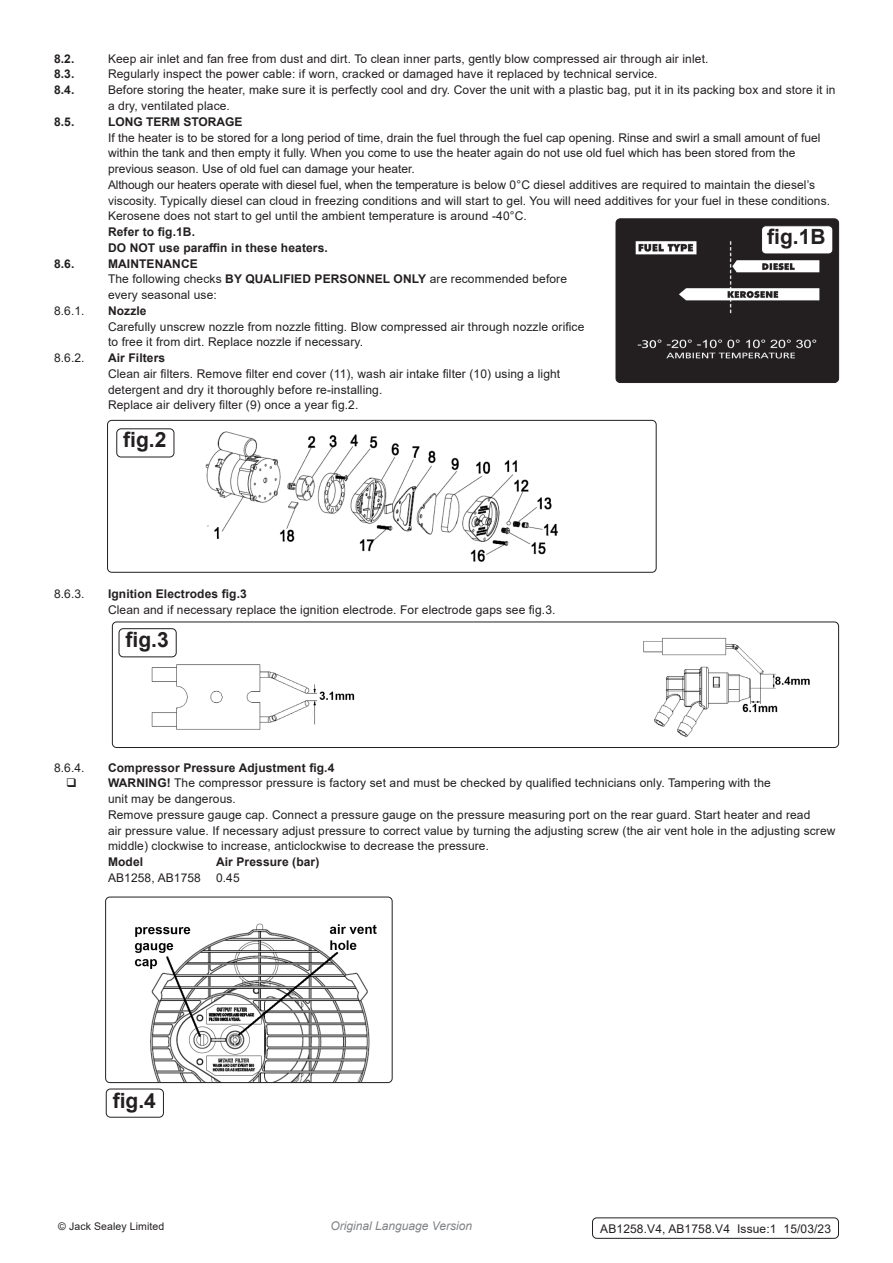
<style>
.page{position:relative;width:893px;height:1263px;background:#fff}
.page>*{position:absolute;margin:0;border:0;box-sizing:border-box;transform-origin:0 0}
.t1{font:700 21px "Arial";color:#231f20}
.Body{font:12px/15.8px "Arial";letter-spacing:.01em;color:#231f20}
.Body-2{font:700 12px "Arial";letter-spacing:.01em;color:#231f20}
.Body__Footer{font:12px "Arial";letter-spacing:.01em;color:#231f20}
.t2{font:italic 12px "Arial";color:#808285}
.Body__Justified__7pt{font:10.5px "Arial";letter-spacing:.01em;color:#231f20}
.s1{font-weight:700}
</style>
<div class="page">
<img style="left:616px;top:219px;width:221px;height:163px">
<div style="left:616px;top:218px;width:223px;height:165px;border:1px solid #231f20;border-radius:4px"></div>
<img style="left:205px;top:431px;width:353px;height:131px">
<div style="left:107px;top:420px;width:550px;height:153px;border:1px solid #231f20;border-radius:4px"></div>
<img style="left:139px;top:637px;width:671px;height:100px">
<div style="left:112px;top:622px;width:727px;height:126px;border:1px solid #231f20;border-radius:4px"></div>
<img style="left:134px;top:923px;width:257px;height:158px">
<div style="left:105px;top:897px;width:288px;height:186px;border:1px solid #231f20;border-radius:4px"></div>
<div style="left:106px;top:1089px;width:58px;height:28px;border:1px solid #231f20;border-radius:4px"></div>
<div style="left:119px;top:629px;width:57px;height:28px;background:#fff;border-radius:4px"></div>
<div style="left:119px;top:628px;width:58px;height:29px;border:1px solid #231f20;border-radius:4px"></div>
<div style="left:116px;top:428px;width:58px;height:29px;border:1px solid #231f20;border-radius:4px"></div>
<div style="left:761px;top:226px;width:72px;height:28px;background:#fff;border-radius:4px"></div>
<div style="left:761px;top:225px;width:72px;height:29px;border:1px solid #231f20;border-radius:4px"></div>
<div style="left:660px;top:315px;width:166px;height:21px;background:#231f20"></div>
<div style="left:592px;top:1217px;width:247px;height:22px;border:1px solid #231f20;border-radius:4px"></div>
<p class="Body-2" style="left:54px;top:50px;width:22px">8.2.</p>
<p class="Body" style="left:108px;top:51px;width:602px">Keep air inlet and fan free from dust and dirt. To clean inner parts, gently blow compressed air through air inlet.</p>
<p class="Body-2" style="left:54px;top:66px;width:22px">8.3.</p>
<p class="Body" style="left:108px;top:66px;width:551px">Regularly inspect the power cable: if worn, cracked or damaged have it replaced by technical service.</p>
<p class="Body-2" style="left:54px;top:82px;width:22px">8.4.</p>
<p class="Body" style="left:108px;top:82px;width:729px">Before storing the heater, make sure it is perfectly cool and dry. Cover the unit with a plastic bag, put it in its packing box and store it in a dry, ventilated place.</p>
<p class="Body-2" style="left:54px;top:113px;width:22px">8.5.</p>
<p class="Body-2" style="left:108px;top:113px;width:136px">LONG TERM STORAGE</p>
<p class="Body" style="left:108px;top:129px;width:714px">If the heater is to be stored for a long period of time, drain the fuel through the fuel cap opening. Rinse and swirl a small amount of fuel within the tank and then empty it fully. When you come to use the heater again do not use old fuel which has been stored from the previous season. Use of old fuel can damage your heater.</p>
<p class="Body" style="left:108px;top:177px;width:724px">Although our heaters operate with diesel fuel, when the temperature is below 0°C diesel additives are required to maintain the diesel’s viscosity. Typically diesel can cloud in freezing conditions and will start to gel. You will need additives for your fuel in these conditions.</p>
<p class="Body" style="left:108px;top:208px;width:420px">Kerosene does not start to gel until the ambient temperature is around -40°C.</p>
<p class="Body-2" style="left:108px;top:223px;width:89px">Refer to fig.1B.</p>
<p class="Body-2" style="left:108px;top:239px;width:221px">DO NOT use paraffin in these heaters.</p>
<p class="Body-2" style="left:54px;top:255px;width:22px">8.6.</p>
<p class="Body-2" style="left:108px;top:255px;width:91px">MAINTENANCE</p>
<p class="Body" style="left:108px;top:271px;width:460px">The following checks <span class="s1">BY QUALIFIED PERSONNEL ONLY</span> are recommended before</p>
<p class="Body" style="left:108px;top:287px;width:110px">every seasonal use:</p>
<p class="Body" style="left:54px;top:303px;width:32px">8.6.1.</p>
<p class="Body-2" style="left:108px;top:302px;width:40px">Nozzle</p>
<p class="Body" style="left:108px;top:318px;width:478px">Carefully unscrew nozzle from nozzle fitting. Blow compressed air through nozzle orifice</p>
<p class="Body" style="left:108px;top:334px;width:257px">to free it from dirt. Replace nozzle if necessary.</p>
<p class="Body" style="left:54px;top:350px;width:32px">8.6.2.</p>
<p class="Body-2" style="left:108px;top:349px;width:59px">Air Filters</p>
<p class="Body" style="left:108px;top:366px;width:454px">Clean air filters. Remove filter end cover (11), wash air intake filter (10) using a light</p>
<p class="Body" style="left:108px;top:381px;width:276px">detergent and dry it thoroughly before re-installing.</p>
<p class="Body" style="left:108px;top:397px;width:252px">Replace air delivery filter (9) once a year fig.2.</p>
<p class="t1" style="left:767px;top:222px;width:60px">fig.1B</p>
<p class="t1" style="left:123px;top:425px;width:45px">fig.2</p>
<p class="Body" style="left:54px;top:586px;width:32px">8.6.3.</p>
<p class="Body-2" style="left:108px;top:586px;width:140px">Ignition Electrodes fig.3</p>
<p class="Body" style="left:108px;top:602px;width:449px">Clean and if necessary replace the ignition electrode. For electrode gaps see fig.3.</p>
<p class="t1" style="left:126px;top:625px;width:45px">fig.3</p>
<p class="Body" style="left:54px;top:759px;width:32px">8.6.4.</p>
<p class="Body-2" style="left:108px;top:759px;width:228px">Compressor Pressure Adjustment fig.4</p>
<p class="Body" style="left:108px;top:775px;width:664px"><span class="s1">WARNING!</span> The compressor pressure is factory set and must be checked by qualified technicians only. Tampering with the unit may be dangerous.</p>
<p class="Body" style="left:108px;top:807px;width:729px">Remove pressure gauge cap. Connect a pressure gauge on the pressure measuring port on the rear guard. Start heater and read<br>air pressure value. If necessary adjust pressure to correct value by turning the adjusting screw (the air vent hole in the adjusting screw middle) clockwise to increase, anticlockwise to decrease the pressure.</p>
<p class="Body-2" style="left:108px;top:853px;width:37px">Model</p>
<p class="Body-2" style="left:216px;top:853px;width:105px">Air Pressure (bar)</p>
<p class="Body" style="left:108px;top:870px;width:94px">AB1258, AB1758</p>
<p class="Body" style="left:216px;top:870px;width:25px">0.45</p>
<p class="t1" style="left:113px;top:1085px;width:45px">fig.4</p>
<p class="Body__Justified__7pt" style="left:58px;top:1219px;width:108px">© Jack Sealey Limited</p>
<p class="t2" style="left:330px;top:1218px;width:143px">Original Language Version</p>
<p class="Body__Footer" style="left:600px;top:1220px;width:232px">AB1258.V4, AB1758.V4 Issue:1 15/03/23</p>
</div>
